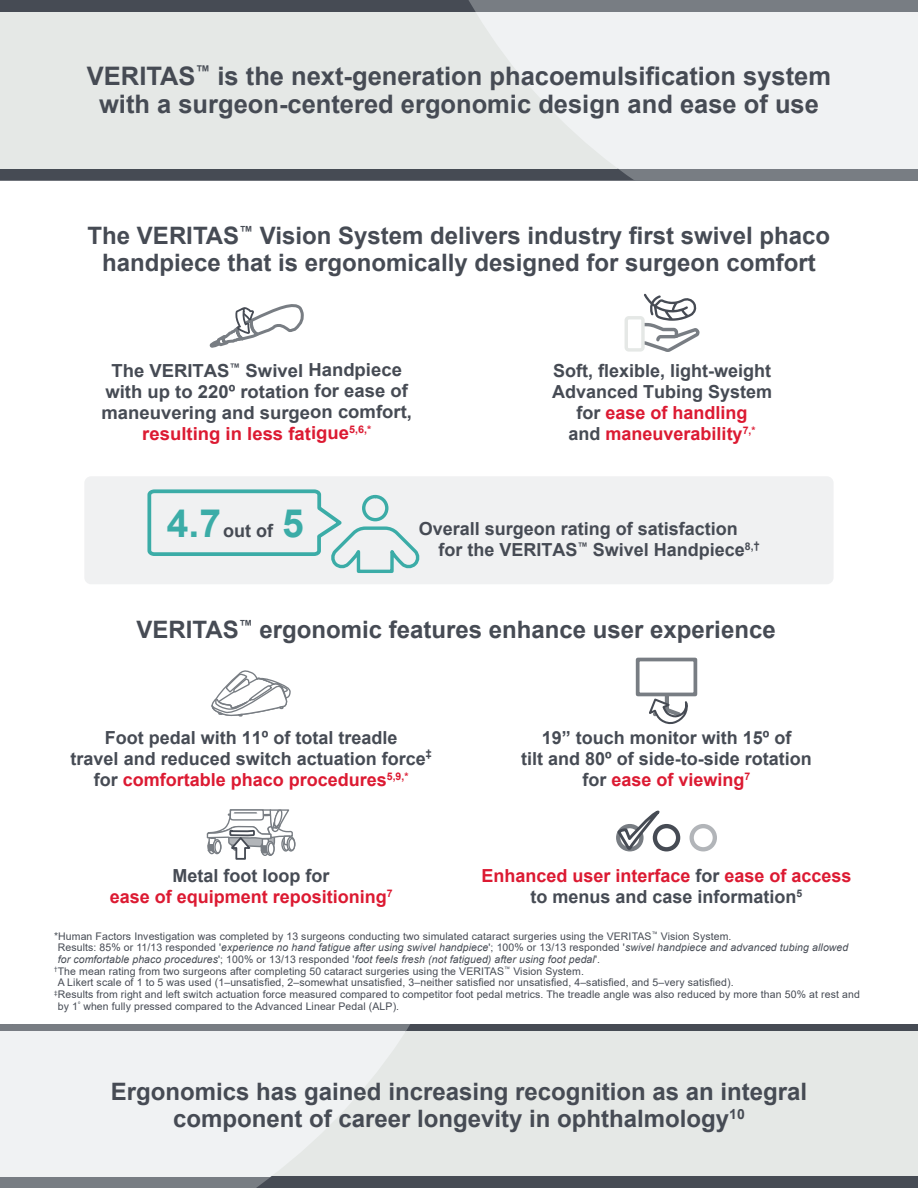
<style>
.page{position:relative;width:918px;height:1188px;background:#fff}
.page>*{position:absolute;margin:0;border:0;box-sizing:border-box;transform-origin:0 0}
.Top_VM_-_Arial_Bold{font:700 25.5px/28.5px "Arial";color:#464b54;text-align:center}
.Section_Title_P2_-_A{font:700 24px/27px "Arial";color:#464b54;text-align:center}
.Bottom_Value_Message{font:700 24px/27px "Arial";color:#464b54;text-align:center}
.Body_Copy_P2_-_Arial{font:700 18px/21px "Arial";color:#464b54;text-align:center}
.Body_Copy_P1_-_Cente{font:700 18px/21px "Arial";color:#464b54;text-align:center}
.Body_Copy_P2_-_Arial-2{font:700 18px/21px "Arial";color:#dc1a32;text-align:center}
.Footnote_-_Arial_R{font:10.5px/11.7px "Arial";letter-spacing:.01em;color:#464b54}
.s1{color:#dc1a32}
.s2{font-size:39px;color:#3baca7}
.s3{color:#464b54}
.s4{font-style:italic}
</style>
<div class="page">
<div style="left:0;top:0;width:395px;height:181px;background:#464b54"></div>
<div style="left:0;top:12px;width:918px;height:157px;background:#e5e8e6"></div>
<div style="left:0;top:1025px;width:918px;height:163px;background:#464b54"></div>
<div style="left:0;top:1031px;width:918px;height:145px;background:#e5e8e6"></div>
<div style="left:12px;top:1025px;width:398px;height:6px;background:#787d83"></div>
<svg style="left:0;top:1176px;width:272px;height:12px;background:#80858a"></svg>
<div style="left:0;top:1025px;width:12px;height:6px;background:#787d83"></div>
<svg style="left:0;top:1031px;width:406px;height:145px"></svg>
<svg style="left:395px;top:0;width:523px;height:181px;background:#6a6f75"></svg>
<svg style="left:395px;top:12px;width:523px;height:157px"></svg>
<hr style="left:917px;top:587px;width:1px;height:108px;background:#787d83">
<div style="left:84px;top:476px;width:750px;height:108px;background:#f0f1f2;border-radius:7px"></div>
<div style="left:636px;top:658px;width:61px;height:38px;border:4px solid #787d83"></div>
<svg style="left:646px;top:691px;width:42px;height:34px"></svg>
<div style="left:653px;top:824px;width:27px;height:27px;border:4px solid #464b54;border-radius:50%"></div>
<div style="left:690px;top:824px;width:27px;height:27px;border:4px solid #b2b5b9;border-radius:50%"></div>
<svg style="left:616px;top:812px;width:45px;height:40px"></svg>
<svg style="left:624px;top:294px;width:76px;height:58px"></svg>
<svg style="left:209px;top:304px;width:95px;height:44px"></svg>
<svg style="left:211px;top:670px;width:80px;height:47px"></svg>
<div style="left:287px;top:836px;width:8px;height:16px;border:1px solid #787d83;border-radius:50%"></div>
<div style="left:288px;top:838px;width:7px;height:13px;border:1px solid #787d83;border-radius:50%"></div>
<svg style="left:206px;top:809px;width:88px;height:51px"></svg>
<svg style="left:147px;top:489px;width:273px;height:84px"></svg>
<p class="Top_VM_-_Arial_Bold" style="left:87px;top:62px;width:746px">VERITAS<sup>™</sup> is the next-generation phacoemulsification system with a surgeon-centered ergonomic design and ease of use</p>
<p class="Section_Title_P2_-_A" style="left:88px;top:222px;width:744px">The VERITAS<sup>™</sup> Vision System delivers industry first swivel phaco handpiece that is ergonomically designed for surgeon comfort</p>
<p class="Body_Copy_P2_-_Arial" style="left:101px;top:360px;width:312px">The VERITAS<sup>™</sup> Swivel Handpiece with up to 220º rotation for ease of maneuvering and surgeon comfort, <span class="s1">resulting in less fatigue</span><sup>5,6,*</sup></p>
<p class="Body_Copy_P2_-_Arial" style="left:552px;top:360px;width:222px">Soft, flexible, light-weight<br>Advanced Tubing System for <span class="s1">ease of handling<br></span>and <span class="s1">maneuverability</span><sup>7,*</sup></p>
<p class="Body_Copy_P1_-_Cente" style="left:167px;top:520px;width:138px"><span class="s2">4.7</span> out of <span class="s2">5</span></p>
<p class="Body_Copy_P1_-_Cente" style="left:438px;top:519px;width:323px;text-align:left;text-indent:-20px">Overall surgeon rating of satisfaction for the VERITAS<sup>™</sup> Swivel Handpiece<sup>8,†</sup></p>
<p class="Section_Title_P2_-_A" style="left:137px;top:617px;width:641px">VERITAS<sup>™</sup> ergonomic features enhance user experience</p>
<p class="Body_Copy_P2_-_Arial" style="left:71px;top:727px;width:362px">Foot pedal with 11º of total treadle<br>travel and reduced switch actuation force<sup>‡ </sup>for <span class="s1">comfortable phaco procedures</span><sup>5,9,*</sup></p>
<p class="Body_Copy_P2_-_Arial-2" style="left:110px;top:865px;width:284px"><span class="s3">Metal foot loop for<br></span>ease of equipment repositioning<sup>7</sup></p>
<p class="Body_Copy_P1_-_Cente" style="left:521px;top:727px;width:292px">19” touch monitor with 15º of<br>tilt and 80º of side-to-side rotation for <span class="s1">ease of viewing</span><sup>7</sup></p>
<p class="Body_Copy_P2_-_Arial-2" style="left:481px;top:865px;width:372px">Enhanced user interface <span class="s3">for</span> ease of access <span class="s3">to menus and case information</span><sup>5</sup></p>
<p class="Footnote_-_Arial_R" style="left:58px;top:930px;width:792px;text-indent:-4px">*Human Factors Investigation was completed by 13 surgeons conducting two simulated cataract surgeries using the VERITAS<sup>™</sup> Vision System.<br>Results: 85% or 11/13 responded '<span class="s4">experience no hand fatigue after using swivel handpiece</span>'; 100% or 13/13 responded '<span class="s4">swivel handpiece and advanced tubing allowed for comfortable phaco procedures</span>'; 100% or 13/13 responded '<span class="s4">foot feels fresh (not fatigued) after using foot pedal</span>'.</p>
<p class="Footnote_-_Arial_R" style="left:58px;top:965px;width:677px;text-indent:-4px"><sup>†</sup>The mean rating from two surgeons after completing 50 cataract surgeries using the VERITAS<sup>™</sup> Vision System.<br>A Likert scale of 1 to 5 was used (1–unsatisfied, 2–somewhat unsatisfied, 3–neither satisfied nor unsatisfied, 4–satisfied, and 5–very satisfied).</p>
<p class="Footnote_-_Arial_R" style="left:58px;top:988px;width:804px;text-indent:-4px"><sup>‡</sup>Results from right and left switch actuation force measured compared to competitor foot pedal metrics. The treadle angle was also reduced by more than 50% at rest and by 1<sup>º</sup> when fully pressed compared to the Advanced Linear Pedal (ALP).</p>
<p class="Bottom_Value_Message" style="left:111px;top:1079px;width:698px">Ergonomics has gained increasing recognition as an integral component of career longevity in ophthalmology<sup>10</sup></p>
</div>
